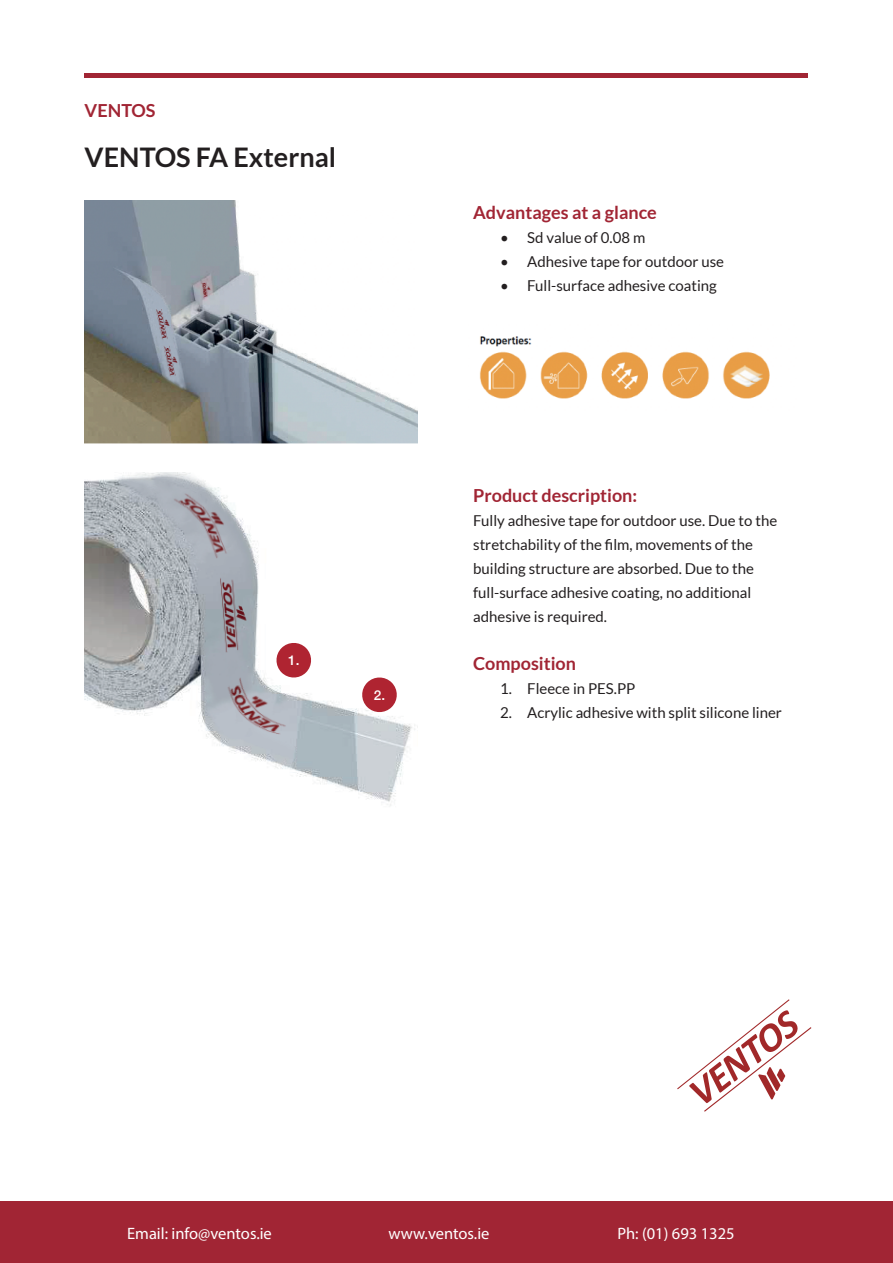
<style>
.page{position:relative;width:893px;height:1263px;background:#fff}
.page>*{position:absolute;margin:0;border:0;box-sizing:border-box;transform-origin:0 0}
.t1{font:italic 700 39.3px "Calibri";color:#a12829}
.t2{font:700 27px "Lato";color:#231f20}
.t3{font:700 18px "Lato";color:#a12534}
.t4{font:16.5px "Myriad Pro";color:#fff}
.t5{font:15px/24px "Lato";color:#231f20}
.t6{font:500 13.5px "Helvetica Neue";color:#fff}
</style>
<div class="page">
<img style="left:85px;top:473px;width:333px;height:333px">
<div style="left:0;top:1202px;width:893px;height:61px;background:#a12534"></div>
<hr style="left:85px;top:74px;width:723px;height:4px;background:#a12534">
<svg style="left:677px;top:999px;width:134px;height:113px"></svg>
<img style="left:85px;top:201px;width:333px;height:242px">
<svg style="left:275px;top:641px;width:38px;height:38px"></svg>
<svg style="left:361px;top:676px;width:37px;height:38px"></svg>
<img style="left:479px;top:336px;width:291px;height:63px">
<p class="t3" style="left:85px;top:100px;width:72px">VENTOS</p>
<h2 class="t2" style="left:85px;top:142px;width:253px">VENTOS FA External</h2>
<p class="t6" style="left:288px;top:649px;width:13px">1.</p>
<p class="t6" style="left:374px;top:684px;width:13px">2.</p>
<p class="t3" style="left:473px;top:202px;width:185px">Advantages at a glance</p>
<p class="t5" style="left:500px;top:225px;width:147px">• Sd value of 0.08 m</p>
<p class="t5" style="left:500px;top:249px;width:225px">• Adhesive tape for outdoor use</p>
<p class="t5" style="left:500px;top:273px;width:218px">• Full-surface adhesive coating</p>
<p class="t3" style="left:473px;top:485px;width:166px">Product description:</p>
<p class="t5" style="left:473px;top:509px;width:306px">Fully adhesive tape for outdoor use. Due to the stretchability of the film, movements of the building structure are absorbed. Due to the full-surface adhesive coating, no additional adhesive is required.</p>
<p class="t3" style="left:473px;top:653px;width:104px">Composition</p>
<p class="t5" style="left:500px;top:677px;width:137px">1. Fleece in PES.PP</p>
<p class="t5" style="left:500px;top:701px;width:283px">2. Acrylic adhesive with split silicone liner</p>
<h1 class="t1" style="left:676px;top:1075px;width:129px;rotate:-38deg">VENTOS</h1>
<p class="t4" style="left:127px;top:1223px;width:146px">Email: info@ventos.ie</p>
<p class="t4" style="left:388px;top:1223px;width:103px">www.ventos.ie</p>
<p class="t4" style="left:617px;top:1223px;width:119px">Ph: (01) 693 1325</p>
</div>
